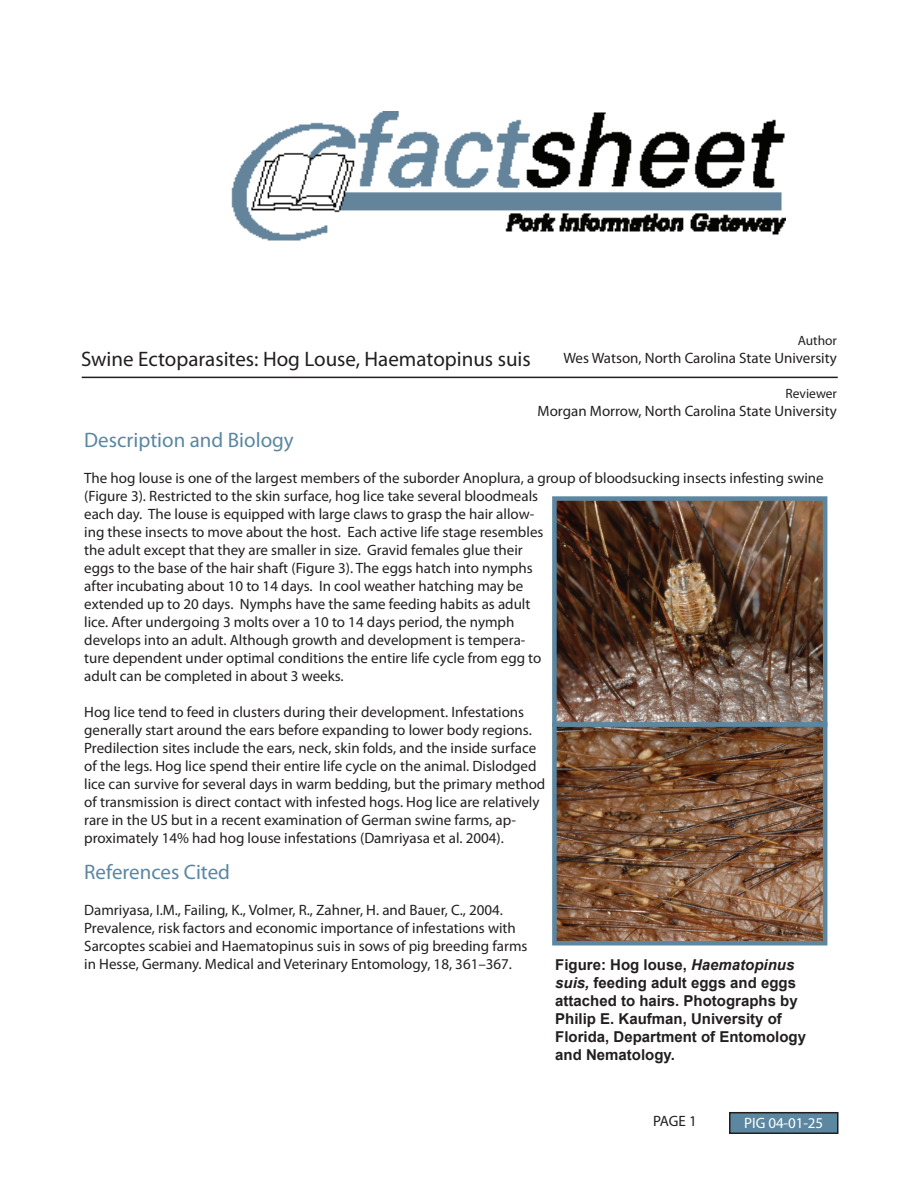
<style>
.page{position:relative;width:918px;height:1188px;background:#fff}
.page>*{position:absolute;margin:0;border:0;box-sizing:border-box;transform-origin:0 0}
.t1{font:21px "Myriad Pro";color:#231f20}
.t2{font:21px "Myriad Pro";color:#5b87a1}
.t3{font:15px/18px "Myriad Pro";color:#231f20}
.t4{font:700 15px/18px "Arial";color:#231f20}
.t5{font:15px "Myriad Pro";letter-spacing:-.005em;color:#fff}
.t6{font:13.5px "Myriad Pro";color:#231f20}
.s1{font-style:italic}
</style>
<div class="page">
<div style="left:730px;top:1113px;width:108px;height:20px;background:#5c87a1"></div>
<div style="left:729px;top:1112px;width:109px;height:22px;border:2px solid #231f20"></div>
<hr style="left:82px;top:377px;width:756px;height:1px;background:#231f20">
<img style="left:231px;top:112px;width:555px;height:129px">
<img style="left:557px;top:501px;width:265px;height:221px">
<div style="left:552px;top:496px;width:275px;height:231px;border:4px solid #5b87a1"></div>
<svg style="left:557px;top:727px;width:265px;height:213px;background:#80593f"></svg>
<div style="left:552px;top:722px;width:275px;height:223px;border:4px solid #5b87a1"></div>
<h1 class="t1" style="left:81px;top:346px;width:451px">Swine Ectoparasites: Hog Louse, Haematopinus suis</h1>
<p class="t6" style="left:798px;top:332px;width:41px">Author</p>
<p class="t3" style="left:563px;top:349px;width:275px">Wes Watson, North Carolina State University</p>
<p class="t6" style="left:786px;top:385px;width:53px">Reviewer</p>
<p class="t3" style="left:538px;top:402px;width:301px">Morgan Morrow, North Carolina State University</p>
<h1 class="t2" style="left:84px;top:427px;width:211px">Description and Biology</h1>
<p class="t3" style="left:84px;top:469px;width:741px">The hog louse is one of the largest members of the suborder Anoplura, a group of bloodsucking insects infesting swine (Figure 3). Restricted to the skin surface, hog lice take several bloodmeals<br>each day. The louse is equipped with large claws to grasp the hair allow-<br>ing these insects to move about the host. Each active life stage resembles<br>the adult except that they are smaller in size. Gravid females glue their<br>eggs to the base of the hair shaft (Figure 3). The eggs hatch into nymphs<br>after incubating about 10 to 14 days. In cool weather hatching may be<br>extended up to 20 days. Nymphs have the same feeding habits as adult<br>lice. After undergoing 3 molts over a 10 to 14 days period, the nymph<br>develops into an adult. Although growth and development is tempera-<br>ture dependent under optimal conditions the entire life cycle from egg to<br>adult can be completed in about 3 weeks.</p>
<p class="t3" style="left:84px;top:703px;width:463px">Hog lice tend to feed in clusters during their development. Infestations generally start around the ears before expanding to lower body regions.<br>Predilection sites include the ears, neck, skin folds, and the inside surface of the legs. Hog lice spend their entire life cycle on the animal. Dislodged lice can survive for several days in warm bedding, but the primary method of transmission is direct contact with infested hogs. Hog lice are relatively rare in the US but in a recent examination of German swine farms, ap&shy;proximately 14% had hog louse infestations (Damriyasa et al. 2004).</p>
<h1 class="t2" style="left:84px;top:859px;width:147px">References Cited</h1>
<p class="t3" style="left:84px;top:901px;width:445px">Damriyasa, I.M., Failing, K., Volmer, R., Zahner, H. and Bauer, C., 2004.<br>Prevalence, risk factors and economic importance of infestations with Sarcoptes scabiei and Haematopinus suis in sows of pig breeding farms in Hesse, Germany. Medical and Veterinary Entomology, 18, 361–367.</p>
<p class="t4" style="left:555px;top:956px;width:252px">Figure: Hog louse, <span class="s1">Haematopinus suis,</span> feeding adult eggs and eggs attached to hairs. Photographs by<br>Philip E. Kaufman, University of<br>Florida, Department of Entomology and Nematology.</p>
<p class="t3" style="left:653px;top:1112px;width:45px">PAGE 1</p>
<p class="t5" style="left:744px;top:1114px;width:80px">PIG 04-01-25</p>
</div>
